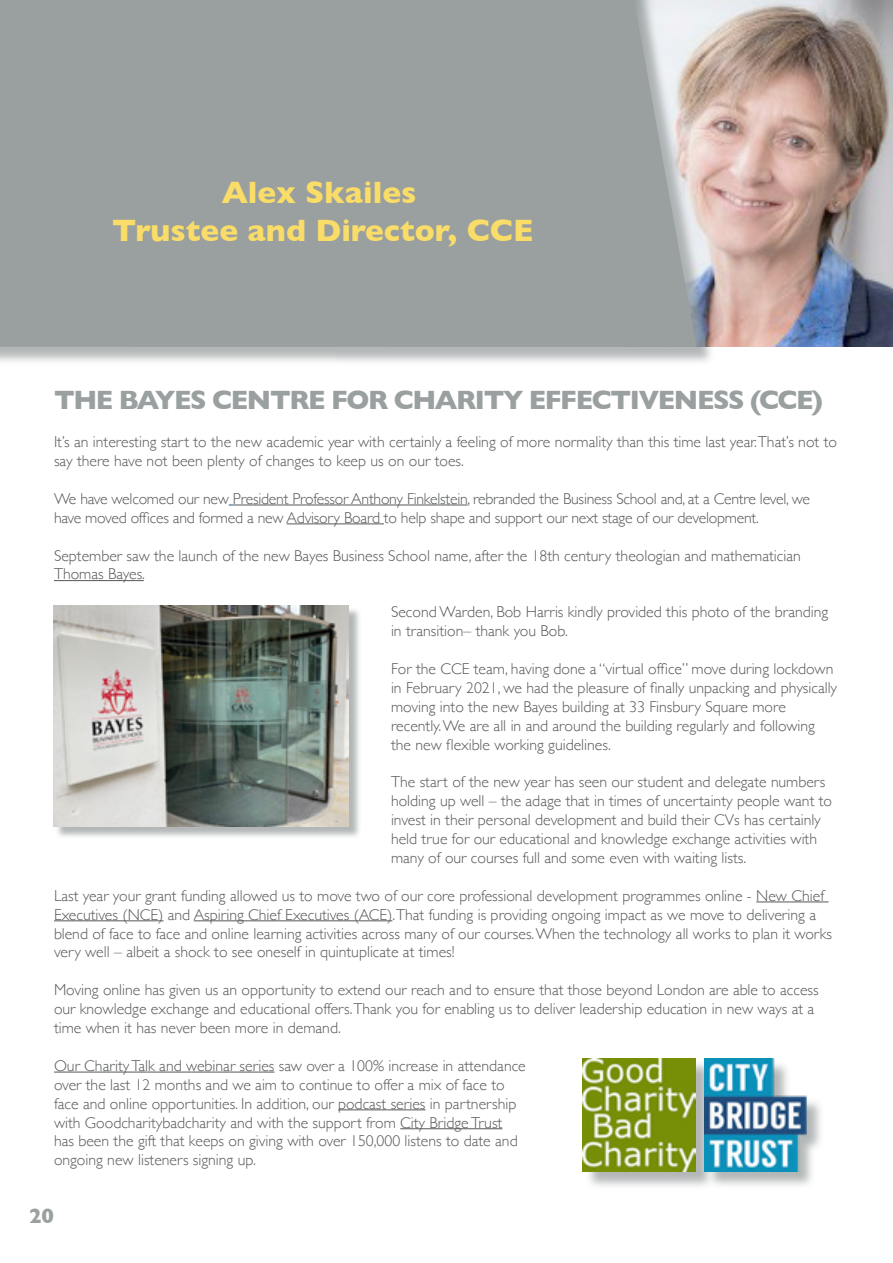
<style>
.page{position:relative;width:893px;height:1263px;background:#fff}
.page>*{position:absolute;margin:0;border:0;box-sizing:border-box;transform-origin:0 0}
.t1{font:700 31.5px/37.8px "Gill Sans";color:#f9dd68;text-align:center}
.t2{font:700 27px "Gill Sans";letter-spacing:-.05em;color:#9a9f9f}
.t3{font:700 21px "Gill Sans";color:#9a9f9f}
.t4{font:300 15.75px/18.9px "Gill Sans";color:#565858}
</style>
<div class="page">
<img style="left:715px;top:0;width:178px;height:347px">
<hr style="left:233px;top:505px;width:235px;height:1px;background:#565858">
<hr style="left:287px;top:523px;width:97px;height:1px;background:#565858">
<hr style="left:54px;top:580px;width:90px;height:1px;background:#565858">
<hr style="left:756px;top:901px;width:72px;height:1px;background:#565858">
<hr style="left:54px;top:920px;width:109px;height:1px;background:#565858">
<hr style="left:194px;top:920px;width:198px;height:1px;background:#565858">
<hr style="left:54px;top:1072px;width:220px;height:1px;background:#565858">
<hr style="left:338px;top:1109px;width:87px;height:1px;background:#565858">
<hr style="left:400px;top:1128px;width:102px;height:1px;background:#565858">
<div style="left:0;top:0;width:715px;height:366px;background:#9a9f9f;opacity:.75"></div>
<div style="left:0;top:0;width:697px;height:347px;background:#9a9f9f"></div>
<div style="left:55px;top:607px;width:306px;height:231px;background:#9a9f9f;opacity:.75"></div>
<img style="left:53px;top:605px;width:295px;height:221px">
<div style="left:585px;top:1060px;width:129px;height:130px;background:#9a9f9f;opacity:.75"></div>
<img style="left:582px;top:1058px;width:113px;height:113px">
<div style="left:707px;top:1061px;width:118px;height:128px;background:#9a9f9f;opacity:.75"></div>
<img style="left:704px;top:1058px;width:121px;height:113px">
<h1 class="t1" style="left:112px;top:173px;width:423px">Alex Skailes<br>Trustee and Director, CCE</h1>
<h2 class="t2" style="left:54px;top:379px;width:770px">THE BAYES CENTRE FOR CHARITY EFFECTIVENESS (CCE)</h2>
<p class="t4" style="left:54px;top:432px;width:784px">It’s an interesting start to the new academic year with certainly a feeling of more normality than this time last year.That’s not to say there have not been plenty of changes to keep us on our toes.</p>
<p class="t4" style="left:54px;top:488px;width:757px">We have welcomed our new President Professor Anthony Finkelstein, rebranded the Business School and, at a Centre level, we have moved offices and formed a new Advisory Board to help shape and support our next stage of our development.</p>
<p class="t4" style="left:54px;top:545px;width:748px">September saw the launch of the new Bayes Business School name, after the 18th century theologian and mathematician<br>Thomas Bayes.</p>
<p class="t4" style="left:391px;top:602px;width:439px">Second Warden, Bob Harris kindly provided this photo of the branding in transition– thank you Bob.</p>
<p class="t4" style="left:391px;top:659px;width:448px">For the CCE team, having done a “virtual office” move during lockdown in February 2021, we had the pleasure of finally unpacking and physically moving into the new Bayes building at 33 Finsbury Square more recently. We are all in and around the building regularly and following the new flexible working guidelines.</p>
<p class="t4" style="left:391px;top:772px;width:443px">The start of the new year has seen our student and delegate numbers holding up well – the adage that in times of uncertainty people want to invest in their personal development and build their CVs has certainly held true for our educational and knowledge exchange activities with many of our courses full and some even with waiting lists.</p>
<p class="t4" style="left:54px;top:885px;width:780px">Last year your grant funding allowed us to move two of our core professional development programmes online - New Chief Executives (NCE) and Aspiring Chief Executives (ACE).That funding is providing ongoing impact as we move to delivering a blend of face to face and online learning activities across many of our courses. When the technology all works to plan it works very well – albeit a shock to see oneself in quintuplicate at times!</p>
<p class="t4" style="left:54px;top:980px;width:766px">Moving online has given us an opportunity to extend our reach and to ensure that those beyond London are able to access our knowledge exchange and educational offers.Thank you for enabling us to deliver leadership education in new ways at a time when it has never been more in demand.</p>
<p class="t4" style="left:54px;top:1055px;width:473px">Our Charity Talk and webinar series saw over a 100% increase in attendance over the last 12 months and we aim to continue to offer a mix of face to face and online opportunities. In addition, our podcast series in partnership with Goodcharitybadcharity and with the support from City Bridge Trust has been the gift that keeps on giving with over 150,000 listens to date and ongoing new listeners signing up.</p>
<h3 class="t3" style="left:29px;top:1199px;width:26px">20</h3>
</div>
